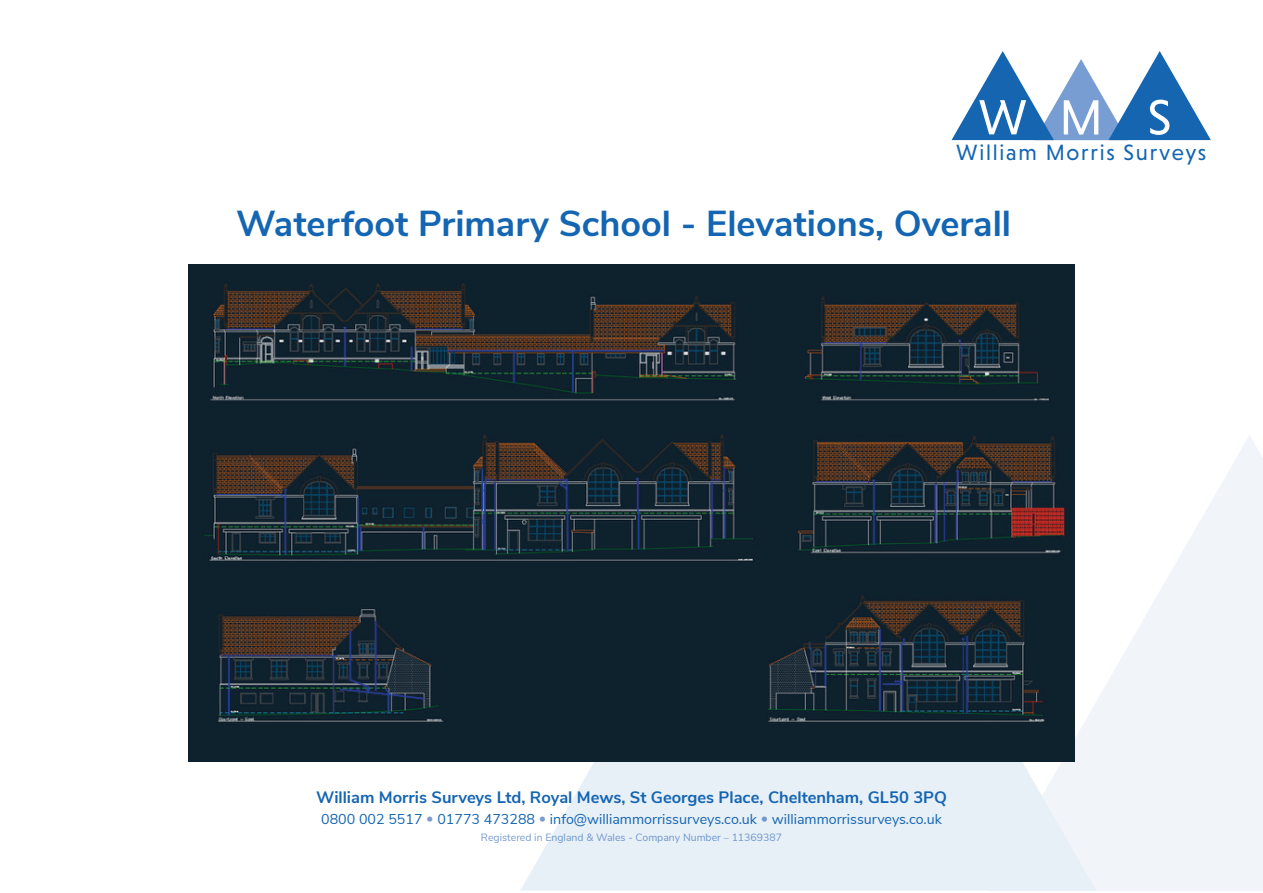
<style>
.page{position:relative;width:1263px;height:893px;background:#fff}
.page>*{position:absolute;margin:0;border:0;box-sizing:border-box;transform-origin:0 0}
.t1{font:700 36px "Nunito Sans";color:#1465b2}
.t2{font:22.5px "Niveau Grotesk";letter-spacing:.08em;color:#1565b1}
.t3{font:700 16.5px "Nunito Sans";color:#1465b2}
.t4{font:14.25px "Nunito Sans";color:#1465b2}
.t5{font:10.5px "Nunito Sans";color:#799cd1}
.s1{color:#799cd1}
</style>
<div class="page">
<svg style="left:951px;top:51px;width:260px;height:89px"></svg>
<svg style="left:987px;top:435px;width:276px;height:456px;fill:#f1f5fa"></svg>
<svg style="left:521px;top:389px;width:575px;height:501px;fill:#e7eff7"></svg>
<img style="left:189px;top:264px;width:885px;height:498px">
<h2 class="t2" style="left:956px;top:139px;width:252px">William Morris Surveys</h2>
<h1 class="t1" style="left:236px;top:197px;width:776px">Waterfoot Primary School - Elevations, Overall</h1>
<p class="t3" style="left:316px;top:785px;width:632px">William Morris Surveys Ltd, Royal Mews, St Georges Place, Cheltenham, GL50 3PQ</p>
<p class="t4" style="left:321px;top:809px;width:622px">0800 002 5517 <span class="s1">•</span> 01773 473288 <span class="s1">•</span> info@williammorrissurveys.co.uk <span class="s1">•</span> williammorrissurveys.co.uk</p>
<p class="t5" style="left:481px;top:830px;width:303px">Registered in England &amp; Wales - Company Number – 11369387</p>
</div>
